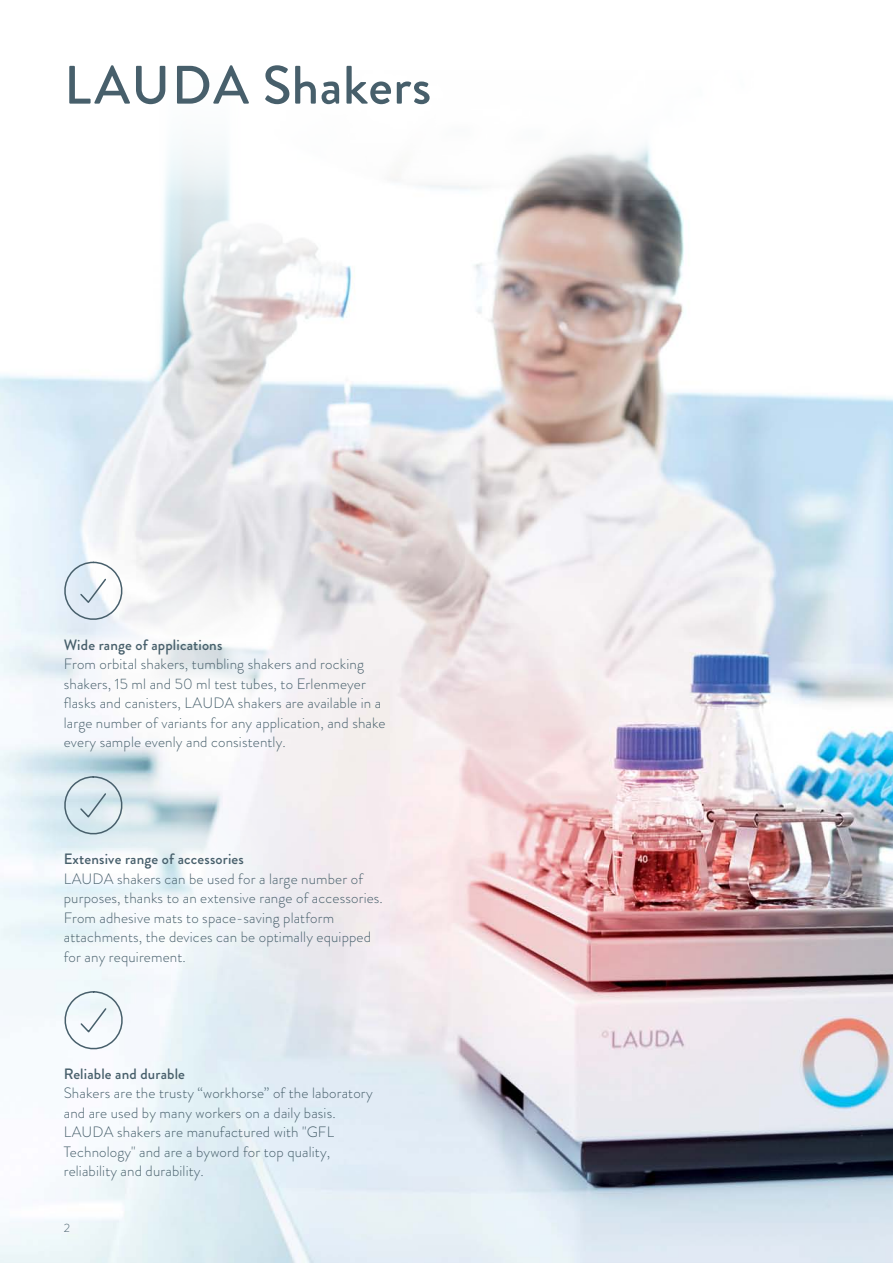
<style>
.page{position:relative;width:893px;height:1263px;background:#fff}
.page>*{position:absolute;margin:0;border:0;box-sizing:border-box;transform-origin:0 0}
.t1{font:500 54px "Brandon Grotesque";letter-spacing:.01em;color:#475f6b}
.t2{font:300 15px/19.5px "Brandon Grotesque";letter-spacing:.01em;color:#475f6b}
.t3{font:500 15px "Brandon Grotesque";letter-spacing:.01em;color:#475f6b}
.t4{font:300 12px "Brandon Grotesque";color:#475f6b}
</style>
<div class="page">
<img style="left:0;top:200px;width:893px;height:1063px">
<svg style="left:0;top:146px;width:411px;height:251px"></svg>
<svg style="left:88px;top:552px;width:215px;height:215px"></svg>
<svg style="left:62px;top:773px;width:215px;height:215px;fill:#f0f5f8"></svg>
<svg style="left:60px;top:990px;width:67px;height:63px"></svg>
<svg style="left:60px;top:775px;width:67px;height:63px;background:#cedee5"></svg>
<svg style="left:60px;top:561px;width:67px;height:63px"></svg>
<h1 class="t1" style="left:64px;top:48px;width:369px">LAUDA Shakers</h1>
<p class="t3" style="left:64px;top:634px;width:160px">Wide range of applications</p>
<p class="t2" style="left:64px;top:654px;width:323px">From orbital shakers, tumbling shakers and rocking shakers, 15 ml and 50 ml test tubes, to Erlenmeyer flasks and canisters, LAUDA shakers are available in a large number of variants for any application, and shake every sample evenly and consistently.</p>
<p class="t3" style="left:64px;top:849px;width:182px">Extensive range of accessories</p>
<p class="t2" style="left:64px;top:869px;width:321px">LAUDA shakers can be used for a large number of purposes, thanks to an extensive range of accessories.<br>From adhesive mats to space-saving platform attachments, the devices can be optimally equipped for any requirement.</p>
<p class="t3" style="left:64px;top:1063px;width:123px">Reliable and durable</p>
<p class="t2" style="left:64px;top:1083px;width:310px">Shakers are the trusty “workhorse” of the laboratory and are used by many workers on a daily basis.<br>LAUDA shakers are manufactured with "GFL Technology" and are a byword for top quality, reliability and durability.</p>
<p class="t4" style="left:64px;top:1219px;width:8px">2</p>
</div>
